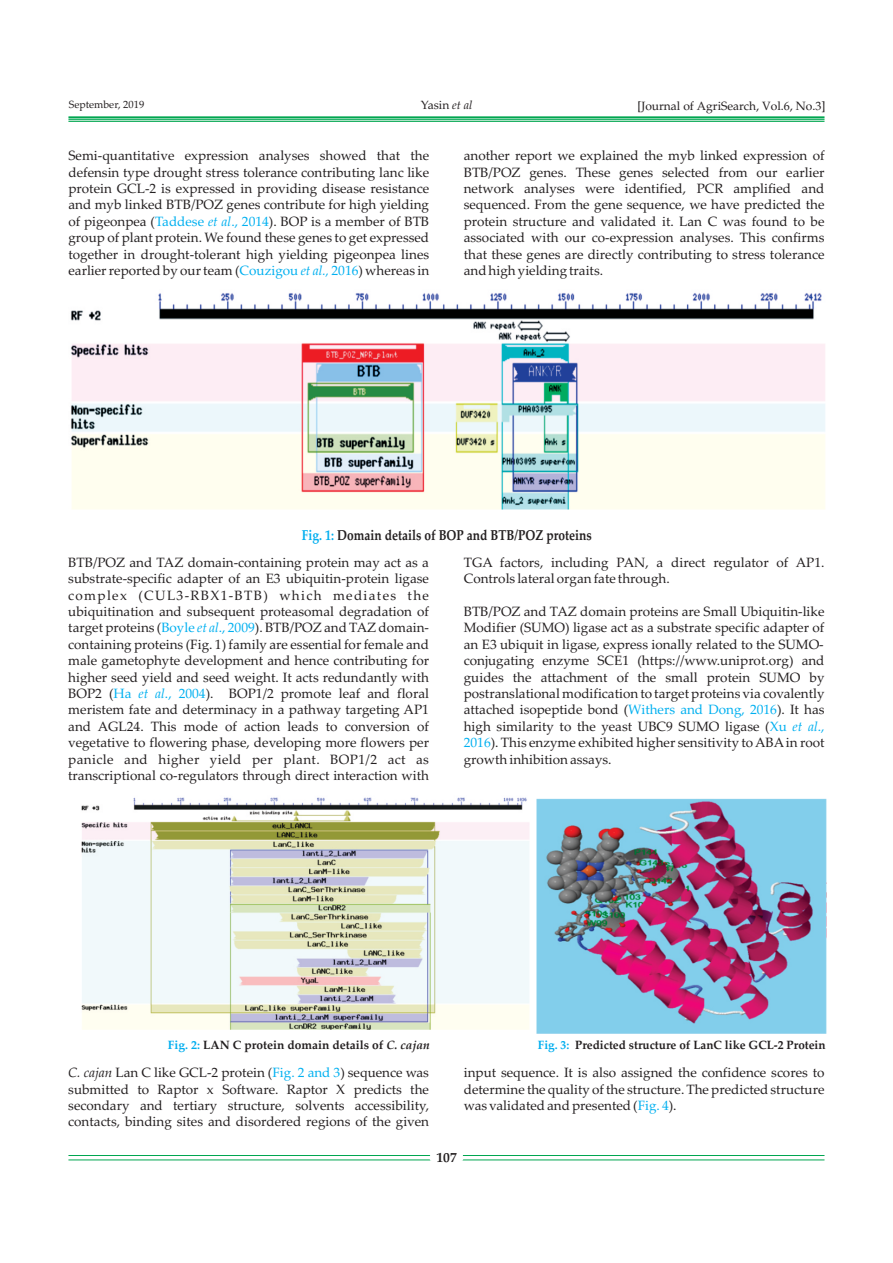
<style>
.page{position:relative;width:893px;height:1263px;background:#fff}
.page>*{position:absolute;margin:0;border:0;box-sizing:border-box;transform-origin:0 0}
.t1{font:700 14.25px "Palatino Linotype";color:#231f20;scale:.84 1}
.t2{font:13.5px/16.4px "Palatino Linotype";color:#231f20;text-align:justify}
.t3{font:700 13.5px "Palatino Linotype";color:#231f20}
.t4{font:700 12px "Palatino Linotype";color:#231f20}
.t5{font:12px "Palatino";color:#231f20}
.t6{font:12px "Palatino Linotype";color:#231f20}
.t7{font:10.5px "Palatino Linotype";color:#231f20}
.s1{font-style:italic}
.s2{color:#00b0f0}
.s3{font-style:italic;color:#00b0f0}
.s4{color:#00aeef}
</style>
<div class="page">
<hr style="left:68px;top:1155px;width:756px;height:1px;background:#00a650">
<hr style="left:68px;top:1159px;width:756px;height:1px;background:#00a650">
<div style="left:430px;top:1153px;width:33px;height:9px;background:#fff;border:1px solid #fff;border-radius:4px"></div>
<hr style="left:68px;top:116px;width:756px;height:2px;background:#00a650">
<hr style="left:68px;top:119px;width:756px;height:1px;background:#00a650">
<hr style="left:68px;top:121px;width:756px;height:1px;background:#00a650">
<img style="left:71px;top:293px;width:754px;height:216px">
<img style="left:81px;top:797px;width:448px;height:233px">
<img style="left:536px;top:799px;width:291px;height:235px">
<p class="t7" style="left:69px;top:100px;width:77px">September, 2019</p>
<p class="t6" style="left:421px;top:101px;width:53px">Yasin <span class="s1">et al</span></p>
<p class="t2" style="left:68px;top:149px;width:362px">Semi-quantitative expression analyses showed that the defensin type drought stress tolerance contributing lanc like protein GCL-2 is expressed in providing disease resistance and myb linked BTB/POZ genes contribute for high yielding of pigeonpea (<span class="s2">Taddese</span> <span class="s3">et al</span><span class="s2">., 2014</span>). BOP is a member of BTB group of plant protein. We found these genes to get expressed together in drought-tolerant high yielding pigeonpea lines earlier reported by our team (<span class="s2">Couzigou</span> <span class="s3">et al.,</span> <span class="s2">2016</span>) whereas in</p>
<p class="t2" style="left:464px;top:149px;width:362px">another report we explained the myb linked expression of BTB/POZ genes. These genes selected from our earlier network analyses were identified, PCR amplified and sequenced. From the gene sequence, we have predicted the protein structure and validated it. Lan C was found to be associated with our co-expression analyses. This confirms that these genes are directly contributing to stress tolerance and high yielding traits.</p>
<p class="t5" style="left:637px;top:101px;width:190px">[Journal of AgriSearch, Vol.6, No.3]</p>
<p class="t1" style="left:302px;top:529px;width:347px"><span class="s4">Fig. 1:</span> Domain details of BOP and BTB/POZ proteins</p>
<p class="t2" style="left:68px;top:556px;width:362px">BTB/POZ and TAZ domain-containing protein may act as a substrate-specific adapter of an E3 ubiquitin-protein ligase complex (CUL3-RBX1-BTB) which mediates the ubiquitination and subsequent proteasomal degradation of target proteins (<span class="s2">Boyle</span> <span class="s3">et al</span><span class="s2">., 2009</span>). BTB/POZ and TAZ domain&shy;containing proteins (Fig. 1) family are essential for female and male gametophyte development and hence contributing for higher seed yield and seed weight. It acts redundantly with BOP2 (<span class="s2">Ha</span> <span class="s3">et al</span><span class="s2">., 2004</span>). BOP1/2 promote leaf and floral meristem fate and determinacy in a pathway targeting AP1 and AGL24. This mode of action leads to conversion of vegetative to flowering phase, developing more flowers per panicle and higher yield per plant. BOP1/2 act as transcriptional co-regulators through direct interaction with</p>
<p class="t2" style="left:464px;top:556px;width:362px">TGA factors, including PAN, a direct regulator of AP1.<br>Controls lateral organ fate through.</p>
<p class="t2" style="left:464px;top:605px;width:362px">BTB/POZ and TAZ domain proteins are Small Ubiquitin-like Modifier (SUMO) ligase act as a substrate specific adapter of an E3 ubiquit in ligase, express ionally related to the SUMO&shy;conjugating enzyme SCE1 (https://www.uniprot.org) and guides the attachment of the small protein SUMO by postranslational modification to target proteins via covalently attached isopeptide bond (<span class="s2">Withers and Dong, 2016</span>). It has high similarity to the yeast UBC9 SUMO ligase (<span class="s2">Xu</span> <span class="s3">et al</span><span class="s2">., 2016</span>). This enzyme exhibited higher sensitivity to ABAin root growth inhibition assays.</p>
<p class="t4" style="left:168px;top:1040px;width:264px"><span class="s4">Fig. 2:</span> LAN C protein domain details of <span class="s1">C. cajan</span></p>
<p class="t4" style="left:538px;top:1040px;width:289px"><span class="s4">Fig. 3:</span> Predicted structure of LanC like GCL-2 Protein</p>
<p class="t2" style="left:68px;top:1066px;width:362px"><span class="s1">C. cajan</span> Lan C like GCL-2 protein (<span class="s2">Fig. 2 and 3</span>) sequence was submitted to Raptor x Software. Raptor X predicts the secondary and tertiary structure, solvents accessibility, contacts, binding sites and disordered regions of the given</p>
<p class="t2" style="left:464px;top:1066px;width:362px">input sequence. It is also assigned the confidence scores to determine the quality of the structure. The predicted structure was validated and presented (<span class="s2">Fig. 4</span>).</p>
<p class="t3" style="left:437px;top:1152px;width:22px">107</p>
</div>
